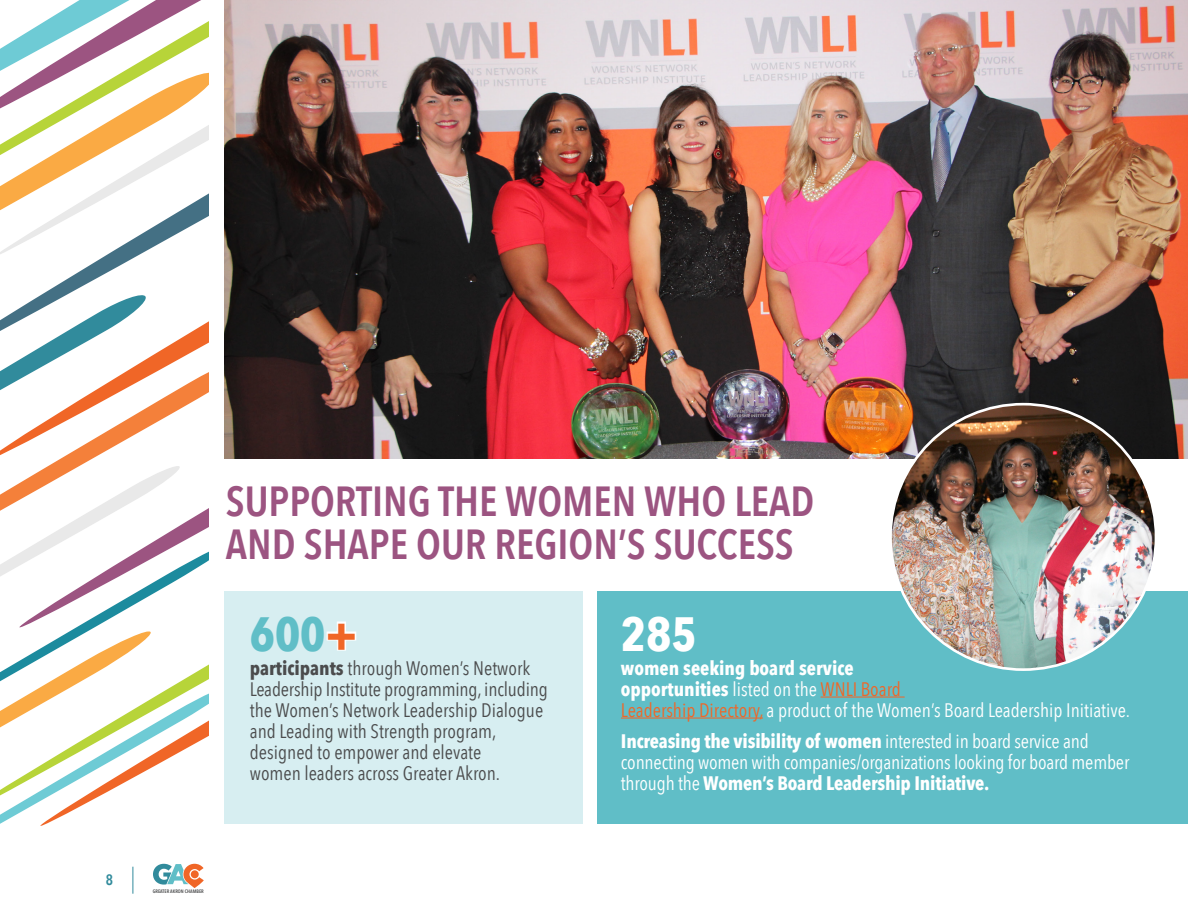
<style>
.page{position:relative;width:1188px;height:918px;background:#fff}
.page>*{position:absolute;margin:0;border:0;box-sizing:border-box;transform-origin:0 0}
.Body{font:700 48px "Avenir Next Condensed";color:#60bec7}
.Body-2{font:700 48px "Avenir Next Condensed";color:#fff}
.Body-3{font:600 42px/42.5px "Avenir Next Condensed";color:#9c5481}
.Body-4{font:19.5px/21px "Avenir Next Condensed";letter-spacing:-.01em;color:#fff}
.Body-5{font:19.5px/21px "Avenir Next Condensed";color:#4b4c4d}
.t1{font:600 15px "Avenir Next Condensed";color:#318b9c;scale:.96 1}
.t2{font:600 4.95px "Avenir Next Condensed";color:#4b4c4d}
.s1{color:#fff}
.s2{font-weight:700}
.s3{color:#f06627}
</style>
<div class="page">
<img style="left:224px;top:0;width:964px;height:459px">
<div style="left:597px;top:591px;width:591px;height:233px;background:#60bec7"></div>
<div style="left:224px;top:591px;width:359px;height:233px;background:#d7eef1"></div>
<hr style="left:821px;top:697px;width:84px;height:1px;background:#f06627">
<hr style="left:621px;top:718px;width:142px;height:1px;background:#f06627">
<img style="left:891px;top:404px;width:265px;height:266px;border-radius:133px">
<svg style="left:46px;top:261px;width:82px;height:31px"></svg>
<svg style="left:0;top:0;width:209px;height:261px"></svg>
<svg style="left:0;top:292px;width:209px;height:602px"></svg>
<p class="t1" style="left:106px;top:866px;width:9px">8</p>
<p class="Body-3" style="left:226px;top:479px;width:590px">SUPPORTING THE WOMEN WHO LEAD<br>AND SHAPE OUR REGION’S SUCCESS</p>
<p class="Body" style="left:250px;top:604px;width:109px">600<span class="s1">+</span></p>
<p class="Body-5" style="left:250px;top:656px;width:299px"><span class="s2">participants</span> through Women’s Network Leadership Institute programming, including the Women’s Network Leadership Dialogue and Leading with Strength program, designed to empower and elevate<br>women leaders across Greater Akron.</p>
<p class="Body-2" style="left:621px;top:604px;width:77px">285</p>
<p class="Body-4" style="left:621px;top:656px;width:511px"><span class="s2">women seeking board service<br>opportunities</span> listed on the <span class="s3">WNLI Board<br>Leadership Directory,</span> a product of the Women’s Board Leadership Initiative.</p>
<p class="Body-4" style="left:621px;top:730px;width:510px"><span class="s2">Increasing the visibility of women</span> interested in board service and connecting women with companies/organizations looking for board member through the <span class="s2">Women’s Board Leadership Initiative.</span></p>
<p class="t2" style="left:153px;top:887px;width:53px">GREATER AKRON CHAMBER</p>
</div>
